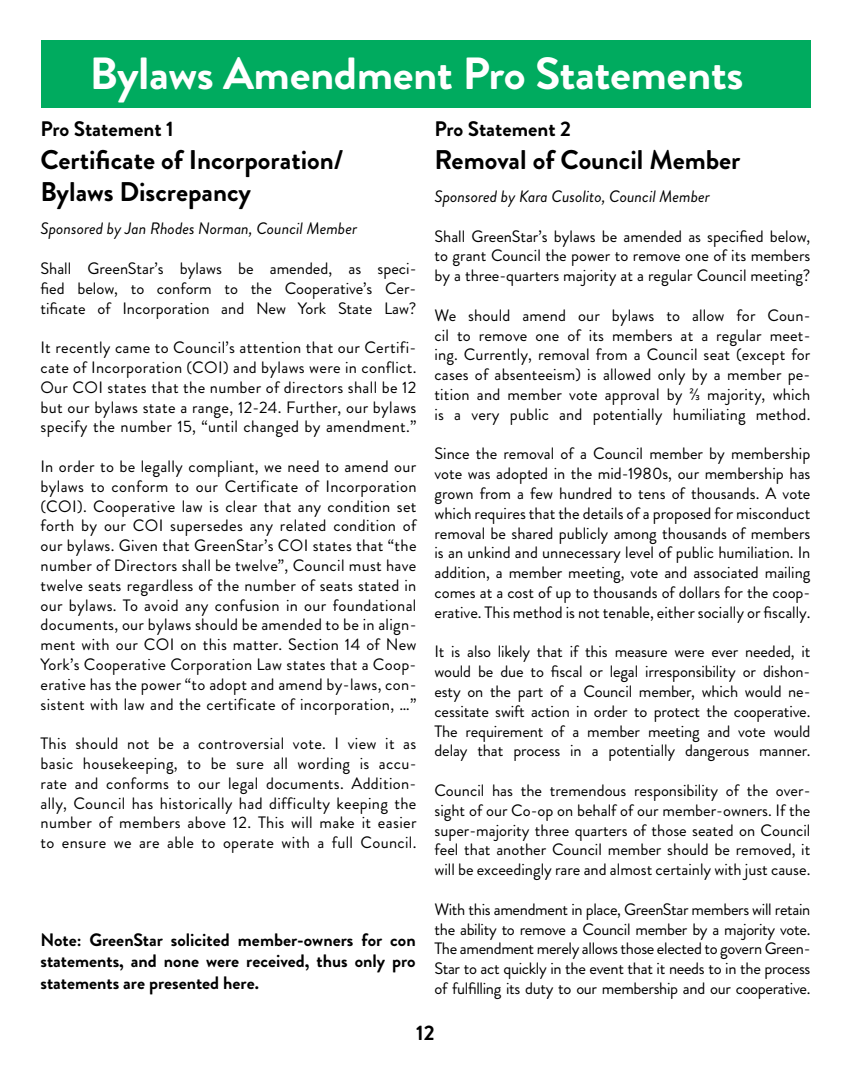
<style>
.page{position:relative;width:851px;height:1080px;background:#fff}
.page>*{position:absolute;margin:0;border:0;box-sizing:border-box;transform-origin:0 0}
.t1{font:700 45px "Brandon Grotesque";letter-spacing:-.01em;color:#fff;scale:1.04 1}
.t2{font:700 27px/32.4px "Brandon Grotesque";color:#000}
.t3{font:700 21px "Brandon Grotesque";color:#000}
.t4{font:700 18px/21.6px "Brandon Grotesque";color:#000;text-align:justify}
.t5{font:16.5px/19.8px "Brandon Grotesque";color:#000;text-align:justify}
.t6{font:italic 16.5px "Brandon Grotesque";color:#000}
</style>
<div class="page">
<div style="left:40px;top:40px;width:770px;height:68px;background:#00ab5f"></div>
<h1 class="t1" style="left:90px;top:42px;width:630px">Bylaws Amendment Pro Statements</h1>
<p class="t3" style="left:40px;top:114px;width:135px">Pro Statement 1</p>
<h2 class="t2" style="left:40px;top:144px;width:304px">Certificate of Incorporation/<br>Bylaws Discrepancy</h2>
<p class="t6" style="left:40px;top:217px;width:318px">Sponsored by Jan Rhodes Norman, Council Member</p>
<p class="t5" style="left:40px;top:259px;width:377px">Shall GreenStar’s bylaws be amended, as speci&shy;fied below, to conform to the Cooperative’s Cer&shy;tificate of Incorporation and New York State Law?</p>
<p class="t5" style="left:40px;top:338px;width:377px">It recently came to Council’s attention that our Certifi&shy;cate of Incorporation (COI) and bylaws were in conflict.<br>Our COI states that the number of directors shall be 12 but our bylaws state a range, 12-24. Further, our bylaws specify the number 15, “until changed by amendment.”</p>
<p class="t5" style="left:40px;top:457px;width:377px">In order to be legally compliant, we need to amend our bylaws to conform to our Certificate of Incorporation (COI). Cooperative law is clear that any condition set forth by our COI supersedes any related condition of our bylaws. Given that GreenStar’s COI states that “the number of Directors shall be twelve”, Council must have twelve seats regardless of the number of seats stated in our bylaws. To avoid any confusion in our foundational documents, our bylaws should be amended to be in align&shy;ment with our COI on this matter. Section 14 of New York’s Cooperative Corporation Law states that a Coop&shy;erative has the power “to adopt and amend by-laws, con&shy;sistent with law and the certificate of incorporation, …”</p>
<p class="t5" style="left:40px;top:734px;width:377px">This should not be a controversial vote. I view it as basic housekeeping, to be sure all wording is accu&shy;rate and conforms to our legal documents. Addition&shy;ally, Council has historically had difficulty keeping the number of members above 12. This will make it easier to ensure we are able to operate with a full Council.</p>
<p class="t4" style="left:40px;top:929px;width:377px">Note: GreenStar solicited member-owners for con statements, and none were received, thus only pro statements are presented here.</p>
<p class="t3" style="left:434px;top:114px;width:138px">Pro Statement 2</p>
<h2 class="t2" style="left:434px;top:144px;width:307px">Removal of Council Member</h2>
<p class="t6" style="left:434px;top:185px;width:277px">Sponsored by Kara Cusolito, Council Member</p>
<p class="t5" style="left:434px;top:226px;width:377px">Shall GreenStar’s bylaws be amended as specified below, to grant Council the power to remove one of its members by a three-quarters majority at a regular Council meeting?</p>
<p class="t5" style="left:434px;top:305px;width:377px">We should amend our bylaws to allow for Coun&shy;cil to remove one of its members at a regular meet&shy;ing. Currently, removal from a Council seat (except for cases of absenteeism) is allowed only by a member pe&shy;tition and member vote approval by ⅔ majority, which is a very public and potentially humiliating method.</p>
<p class="t5" style="left:434px;top:444px;width:377px">Since the removal of a Council member by membership vote was adopted in the mid-1980s, our membership has grown from a few hundred to tens of thousands. A vote which requires that the details of a proposed for misconduct removal be shared publicly among thousands of members is an unkind and unnecessary level of public humiliation. In addition, a member meeting, vote and associated mailing comes at a cost of up to thousands of dollars for the coop&shy;erative. This method is not tenable, either socially or fiscally.</p>
<p class="t5" style="left:434px;top:642px;width:377px">It is also likely that if this measure were ever needed, it would be due to fiscal or legal irresponsibility or dishon&shy;esty on the part of a Council member, which would ne&shy;cessitate swift action in order to protect the cooperative.<br>The requirement of a member meeting and vote would delay that process in a potentially dangerous manner.</p>
<p class="t5" style="left:434px;top:781px;width:377px">Council has the tremendous responsibility of the over&shy;sight of our Co-op on behalf of our member-owners. If the super-majority three quarters of those seated on Council feel that another Council member should be removed, it will be exceedingly rare and almost certainly with just cause.</p>
<p class="t5" style="left:434px;top:899px;width:377px">With this amendment in place, GreenStar members will retain the ability to remove a Council member by a majority vote.<br>The amendment merely allows those elected to govern Green-Star to act quickly in the event that it needs to in the process of fulfilling its duty to our membership and our cooperative.</p>
<p class="t3" style="left:416px;top:1018px;width:20px">12</p>
</div>
